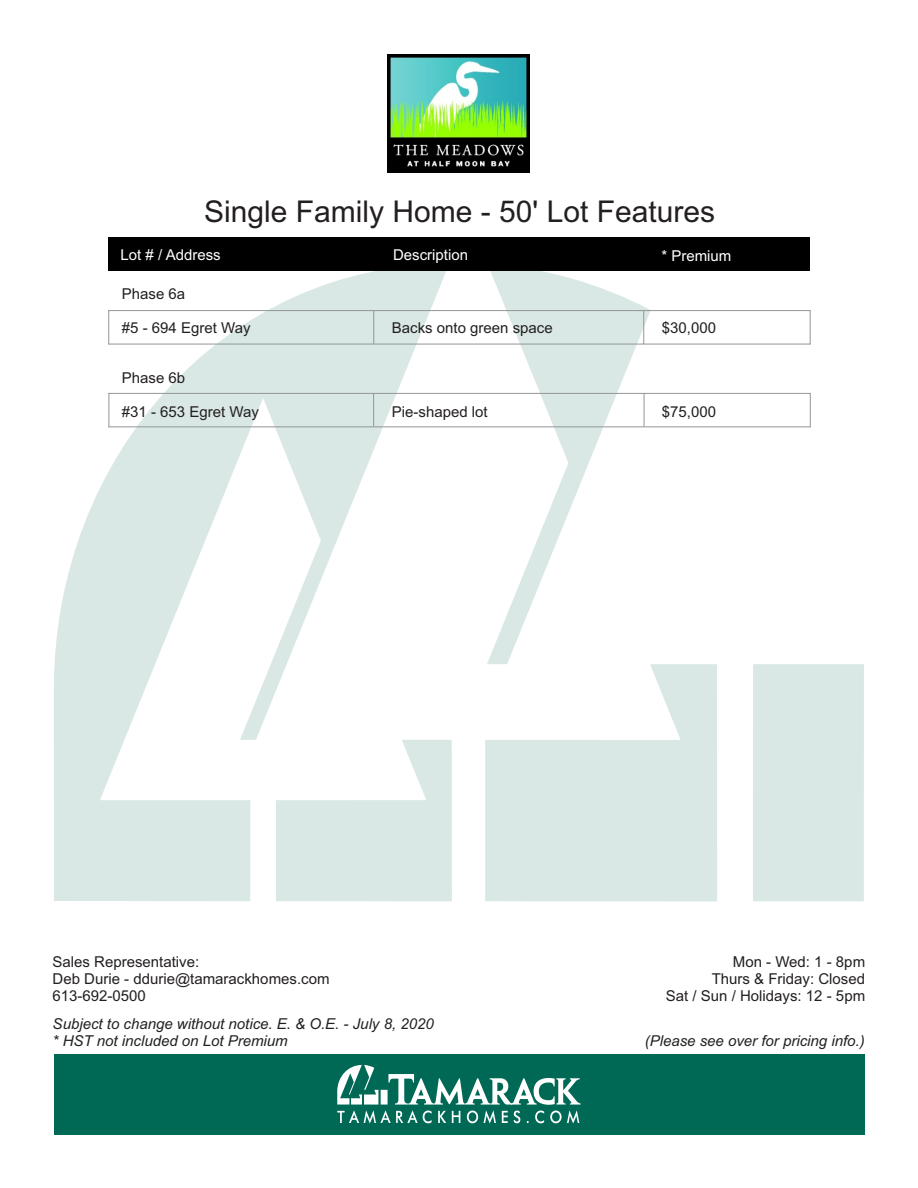
<style>
.page{position:relative;width:918px;height:1188px;background:#fff}
.page>*{position:absolute;margin:0;border:0;box-sizing:border-box;transform-origin:0 0}
.t1{font:30px "Arial";color:#231f20}
.t2{font:15px/16.8px "Arial";color:#231f20;text-align:right}
.t3{font:italic 15px/16.8px "Arial";color:#231f20}
.t4{font:15px "Arial";color:#fff}
</style>
<div class="page">
<svg style="left:54px;top:271px;width:395px;height:630px"></svg>
<svg style="left:276px;top:740px;width:176px;height:161px"></svg>
<svg style="left:485px;top:664px;width:232px;height:238px;fill:#d9e8e5"></svg>
<svg style="left:487px;top:271px;width:164px;height:393px"></svg>
<div style="left:753px;top:664px;width:111px;height:237px;background:#d9e8e5"></div>
<div style="left:54px;top:1054px;width:810px;height:81px;background:#006955"></div>
<div style="left:108px;top:238px;width:702px;height:33px;background:#000"></div>
<svg style="left:337px;top:1065px;width:244px;height:58px"></svg>
<div style="left:381px;top:1090px;width:7px;height:15px;background:#fff"></div>
<hr style="left:108px;top:310px;width:1px;height:34px;background:#939598">
<hr style="left:810px;top:310px;width:1px;height:34px;background:#939598">
<hr style="left:108px;top:344px;width:703px;height:1px;background:#939598">
<hr style="left:108px;top:310px;width:703px;height:1px;background:#939598">
<hr style="left:108px;top:393px;width:1px;height:34px;background:#939598">
<hr style="left:810px;top:393px;width:1px;height:34px;background:#939598">
<hr style="left:108px;top:426px;width:703px;height:1px;background:#939598">
<hr style="left:108px;top:393px;width:703px;height:1px;background:#939598">
<hr style="left:373px;top:311px;width:1px;height:33px;background:#939598">
<hr style="left:373px;top:393px;width:1px;height:33px;background:#939598">
<hr style="left:643px;top:311px;width:1px;height:33px;background:#939598">
<hr style="left:644px;top:393px;width:1px;height:34px;background:#939598">
<img style="left:388px;top:55px;width:142px;height:117px">
<h1 class="t1" style="left:204px;top:201px;width:512px">Single Family Home - 50' Lot Features</h1>
<p class="t4" style="left:121px;top:249px;width:102px">Lot # / Address</p>
<p class="t4" style="left:393px;top:249px;width:77px">Description</p>
<p class="t4" style="left:661px;top:250px;width:72px">* Premium</p>
<p class="t2" style="left:122px;top:287px;width:65px">Phase 6a</p>
<p class="t2" style="left:122px;top:321px;width:130px">#5 - 694 Egret Way</p>
<p class="t2" style="left:392px;top:321px;width:162px">Backs onto green space</p>
<p class="t2" style="left:662px;top:321px;width:56px">$30,000</p>
<p class="t2" style="left:122px;top:371px;width:65px">Phase 6b</p>
<p class="t2" style="left:122px;top:404px;width:139px">#31 - 653 Egret Way</p>
<p class="t2" style="left:392px;top:404px;width:97px">Pie-shaped lot</p>
<p class="t2" style="left:662px;top:404px;width:56px">$75,000</p>
<p class="t2" style="left:53px;top:955px;width:278px;text-align:left">Sales Representative:<br>Deb Durie - ddurie@tamarackhomes.com<br>613-692-0500</p>
<p class="t3" style="left:53px;top:1017px;width:383px">Subject to change without notice. E. &amp; O.E. - July 8, 2020 * HST not included on Lot Premium</p>
<p class="t2" style="left:666px;top:955px;width:201px">Mon - Wed: 1 - 8pm<br>Thurs &amp; Friday: Closed<br>Sat / Sun / Holidays: 12 - 5pm</p>
<p class="t3" style="left:645px;top:1033px;width:222px">(Please see over for pricing info.)</p>
</div>
